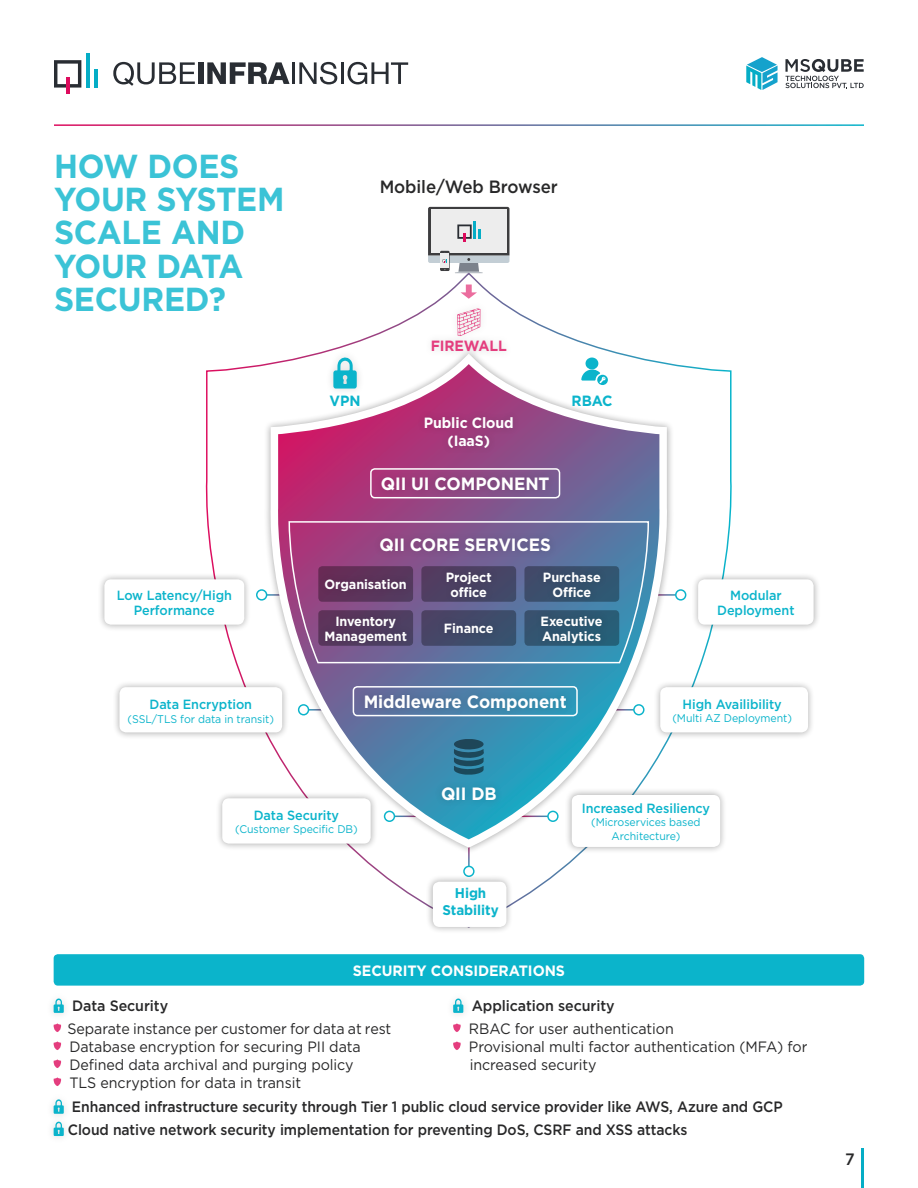
<style>
.page{position:relative;width:918px;height:1188px;background:#fff}
.page>*{position:absolute;margin:0;border:0;box-sizing:border-box;transform-origin:0 0}
.t1{font:700 33.3px/33.3px "Gotham";letter-spacing:-.01em;color:#3bc3d6;scale:.95 1}
.t2{font:700 17.85px "Gotham";letter-spacing:-.005em;color:#fff;scale:.95 1}
.t3{font:500 17.85px "Gotham";letter-spacing:-.005em;color:#282829;scale:.95 1}
.t4{font:500 16.5px "Gotham";color:#282829;scale:.95 1}
.t5{font:15px/18px "Gotham";letter-spacing:-.005em;color:#282829;scale:.95 1}
.t6{font:500 15px "Gotham";letter-spacing:-.005em;color:#282829;scale:.93 1}
.t7{font:500 15px "Gotham";letter-spacing:-.005em;color:#282829;scale:.95 1}
.t8{font:700 15px "Gotham";letter-spacing:-.005em;color:#fff;scale:.95 1}
.t9{font:700 14.85px "Gotham";letter-spacing:-.005em;color:#fff;scale:.95 1}
.t10{font:700 14.85px "Gotham";letter-spacing:-.005em;color:#e43d7e;scale:.95 1}
.t11{font:700 14.85px "Gotham";letter-spacing:-.005em;color:#0bb4cb;scale:.95 1}
.t12{font:700 14.1px/17px "Gotham";letter-spacing:-.005em;color:#0bb4cb;text-align:center;scale:.95 1}
.t13{font:500 13.35px/14.9px "Gotham";letter-spacing:-.005em;color:#0bb4cb;text-align:center;scale:.95 1}
.t14{font:700 13.35px "Gotham";letter-spacing:-.005em;color:#fff;scale:.95 1}
.t15{font:11.1px/13.4px "Gotham";letter-spacing:-.005em;color:#0bb4cb;text-align:center;scale:.95 1}
</style>
<div class="page">
<svg style="left:785px;top:59px;width:79px;height:29px"></svg>
<svg style="left:746px;top:57px;width:32px;height:33px"></svg>
<svg style="left:113px;top:62px;width:82px;height:24px"></svg>
<div style="left:198px;top:62px;width:6px;height:22px;background:#292d33"></div>
<svg style="left:207px;top:62px;width:83px;height:22px"></svg>
<hr style="left:292px;top:62px;width:3px;height:22px;background:#292d33">
<svg style="left:299px;top:62px;width:38px;height:22px"></svg>
<hr style="left:341px;top:62px;width:3px;height:22px;background:#292d33">
<svg style="left:348px;top:62px;width:60px;height:22px"></svg>
<svg style="left:54px;top:60px;width:27px;height:28px"></svg>
<hr style="left:66px;top:78px;width:4px;height:16px;background:#dd0c5d">
<hr style="left:86px;top:53px;width:4px;height:35px;background:#05adc6">
<hr style="left:94px;top:69px;width:4px;height:19px;background:#05adc6">
<hr style="left:861px;top:1148px;width:3px;height:40px;background:#05adc6">
<svg style="left:205px;top:274px;width:527px;height:631px"></svg>
<hr style="left:646px;top:594px;width:35px;height:2px;background:#fff">
<svg style="left:676px;top:590px;width:10px;height:10px"></svg>
<div style="left:675px;top:589px;width:11px;height:12px;border:1px solid #0bb4cb;border-radius:50%"></div>
<svg style="left:257px;top:590px;width:10px;height:10px"></svg>
<div style="left:256px;top:589px;width:11px;height:12px;border:1px solid #0bb4cb;border-radius:50%"></div>
<hr style="left:468px;top:839px;width:2px;height:32px;background:#fff">
<svg style="left:464px;top:866px;width:10px;height:10px"></svg>
<div style="left:463px;top:866px;width:12px;height:11px;border:1px solid #0bb4cb;border-radius:50%"></div>
<div style="left:263px;top:347px;width:411px;height:507px;background:#000;opacity:.33"></div>
<svg style="left:269px;top:354px;width:400px;height:494px"></svg>
<svg style="left:268px;top:364px;width:402px;height:475px"></svg>
<div style="left:426px;top:874px;width:88px;height:60px;background:#000;opacity:.33"></div>
<div style="left:433px;top:882px;width:73px;height:45px;background:#fff;border-radius:7px"></div>
<svg style="left:428px;top:207px;width:81px;height:67px;background:#cccfd1"></svg>
<div style="left:691px;top:572px;width:130px;height:60px;background:#000;opacity:.33"></div>
<div style="left:698px;top:579px;width:116px;height:46px;background:#fff;border-radius:7px"></div>
<div style="left:564px;top:788px;width:164px;height:66px;background:#000;opacity:.33"></div>
<div style="left:572px;top:795px;width:148px;height:52px;background:#fff;border-radius:7px"></div>
<div style="left:653px;top:680px;width:162px;height:60px;background:#000;opacity:.33"></div>
<div style="left:660px;top:687px;width:148px;height:45px;background:#fff;border-radius:7px"></div>
<svg style="left:461px;top:285px;width:16px;height:14px"></svg>
<div style="left:325px;top:350px;width:40px;height:47px;background:#fdfdfd"></div>
<svg style="left:333px;top:357px;width:24px;height:32px"></svg>
<div style="left:424px;top:332px;width:90px;height:27px;background:#f9f9f9"></div>
<div style="left:417px;top:409px;width:104px;height:46px;background:#000;opacity:.15"></div>
<div style="left:434px;top:779px;width:69px;height:29px;background:#2b94b5"></div>
<div style="left:449px;top:301px;width:39px;height:43px;background:#fcfcfc"></div>
<svg style="left:457px;top:308px;width:24px;height:28px"></svg>
<svg style="left:581px;top:358px;width:27px;height:27px"></svg>
<div style="left:374px;top:470px;width:183px;height:28px;background:#000;opacity:.15"></div>
<div style="left:370px;top:468px;width:190px;height:30px;border:1px solid #fff;border-radius:4px"></div>
<div style="left:357px;top:687px;width:216px;height:31px;background:#000;opacity:.15"></div>
<div style="left:353px;top:686px;width:225px;height:30px;border:1px solid #fff;border-radius:4px"></div>
<svg style="left:288px;top:520px;width:362px;height:145px;background:#665e87"></svg>
<svg style="left:454px;top:739px;width:30px;height:36px"></svg>
<div style="left:97px;top:572px;width:155px;height:60px;background:#000;opacity:.33"></div>
<div style="left:104px;top:579px;width:140px;height:46px;background:#fff;border-radius:7px"></div>
<div style="left:215px;top:791px;width:163px;height:60px;background:#000;opacity:.33"></div>
<div style="left:222px;top:798px;width:149px;height:46px;background:#fff;border-radius:7px"></div>
<div style="left:112px;top:680px;width:177px;height:60px;background:#000;opacity:.33"></div>
<div style="left:119px;top:687px;width:163px;height:45px;background:#fff;border-radius:7px"></div>
<svg style="left:54px;top:998px;width:10px;height:15px"></svg>
<svg style="left:53px;top:1023px;width:8px;height:9px"></svg>
<svg style="left:53px;top:1041px;width:8px;height:9px"></svg>
<svg style="left:53px;top:1059px;width:8px;height:9px"></svg>
<svg style="left:53px;top:1077px;width:8px;height:9px"></svg>
<svg style="left:453px;top:998px;width:10px;height:15px"></svg>
<svg style="left:453px;top:1023px;width:8px;height:9px"></svg>
<svg style="left:453px;top:1041px;width:8px;height:9px"></svg>
<div style="left:54px;top:954px;width:810px;height:32px;background:#0bb4cb;border-radius:4px"></div>
<svg style="left:54px;top:1099px;width:10px;height:15px"></svg>
<svg style="left:54px;top:1121px;width:10px;height:15px"></svg>
<p class="t1" style="left:54px;top:149px;width:244px">HOW DOES<br>YOUR SYSTEM<br>SCALE AND<br>YOUR DATA<br>SECURED?</p>
<p class="t13" style="left:117px;top:588px;width:123px">Low Latency/High<br>Performance</p>
<p class="t13" style="left:149px;top:696px;width:110px">Data Encryption</p>
<p class="t15" style="left:128px;top:713px;width:156px">(SSL/TLS for data in transit)</p>
<p class="t3" style="left:380px;top:175px;width:189px">Mobile/Web Browser</p>
<p class="t10" style="left:431px;top:336px;width:82px">FIREWALL</p>
<p class="t11" style="left:330px;top:391px;width:34px">VPN</p>
<p class="t11" style="left:572px;top:391px;width:45px">RBAC</p>
<p class="t9" style="left:424px;top:413px;width:96px">Public Cloud</p>
<p class="t9" style="left:447px;top:431px;width:46px">(IaaS)</p>
<p class="t2" style="left:381px;top:472px;width:179px">QII UI COMPONENT</p>
<p class="t2" style="left:379px;top:533px;width:182px">QII CORE SERVICES</p>
<p class="t14" style="left:325px;top:576px;width:88px">Organisation</p>
<p class="t14" style="left:446px;top:568px;width:50px">Project</p>
<p class="t14" style="left:451px;top:583px;width:40px">office</p>
<p class="t14" style="left:543px;top:568px;width:62px">Purchase</p>
<p class="t14" style="left:552px;top:583px;width:42px">Office</p>
<p class="t14" style="left:335px;top:612px;width:65px">Inventory</p>
<p class="t14" style="left:324px;top:627px;width:88px">Management</p>
<p class="t14" style="left:444px;top:620px;width:54px">Finance</p>
<p class="t14" style="left:541px;top:612px;width:67px">Executive</p>
<p class="t14" style="left:542px;top:627px;width:64px">Analytics</p>
<p class="t2" style="left:364px;top:690px;width:215px">Middleware Component</p>
<p class="t2" style="left:441px;top:782px;width:60px">QII DB</p>
<p class="t13" style="left:717px;top:588px;width:83px">Modular<br>Deployment</p>
<p class="t13" style="left:683px;top:696px;width:106px">High Availibility</p>
<p class="t15" style="left:672px;top:711px;width:127px">(Multi AZ Deployment)</p>
<p class="t13" style="left:254px;top:807px;width:91px">Data Security</p>
<p class="t15" style="left:235px;top:822px;width:130px">(Customer Specific DB)</p>
<p class="t12" style="left:443px;top:885px;width:61px">High<br>Stability</p>
<p class="t13" style="left:582px;top:801px;width:137px">Increased Resiliency</p>
<p class="t15" style="left:591px;top:815px;width:117px">(Microservices based<br>Architecture)</p>
<p class="t8" style="left:353px;top:961px;width:225px">SECURITY CONSIDERATIONS</p>
<p class="t7" style="left:72px;top:996px;width:103px">Data Security</p>
<p class="t5" style="left:68px;top:1019px;width:342px">Separate instance per customer for data at rest</p>
<p class="t5" style="left:69px;top:1037px;width:308px">Database encryption for securing PII data</p>
<p class="t5" style="left:69px;top:1055px;width:301px">Defined data archival and purging policy</p>
<p class="t5" style="left:69px;top:1073px;width:245px">TLS encryption for data in transit</p>
<p class="t7" style="left:472px;top:996px;width:152px">Application security</p>
<p class="t5" style="left:469px;top:1019px;width:217px">RBAC for user authentication</p>
<p class="t5" style="left:469px;top:1037px;width:358px">Provisional multi factor authentication (MFA) for increased security</p>
<p class="t6" style="left:72px;top:1097px;width:766px">Enhanced infrastructure security through Tier 1 public cloud service provider like AWS, Azure and GCP</p>
<p class="t6" style="left:68px;top:1119px;width:668px">Cloud native network security implementation for preventing DoS, CSRF and XSS attacks</p>
<p class="t4" style="left:845px;top:1148px;width:12px">7</p>
</div>
